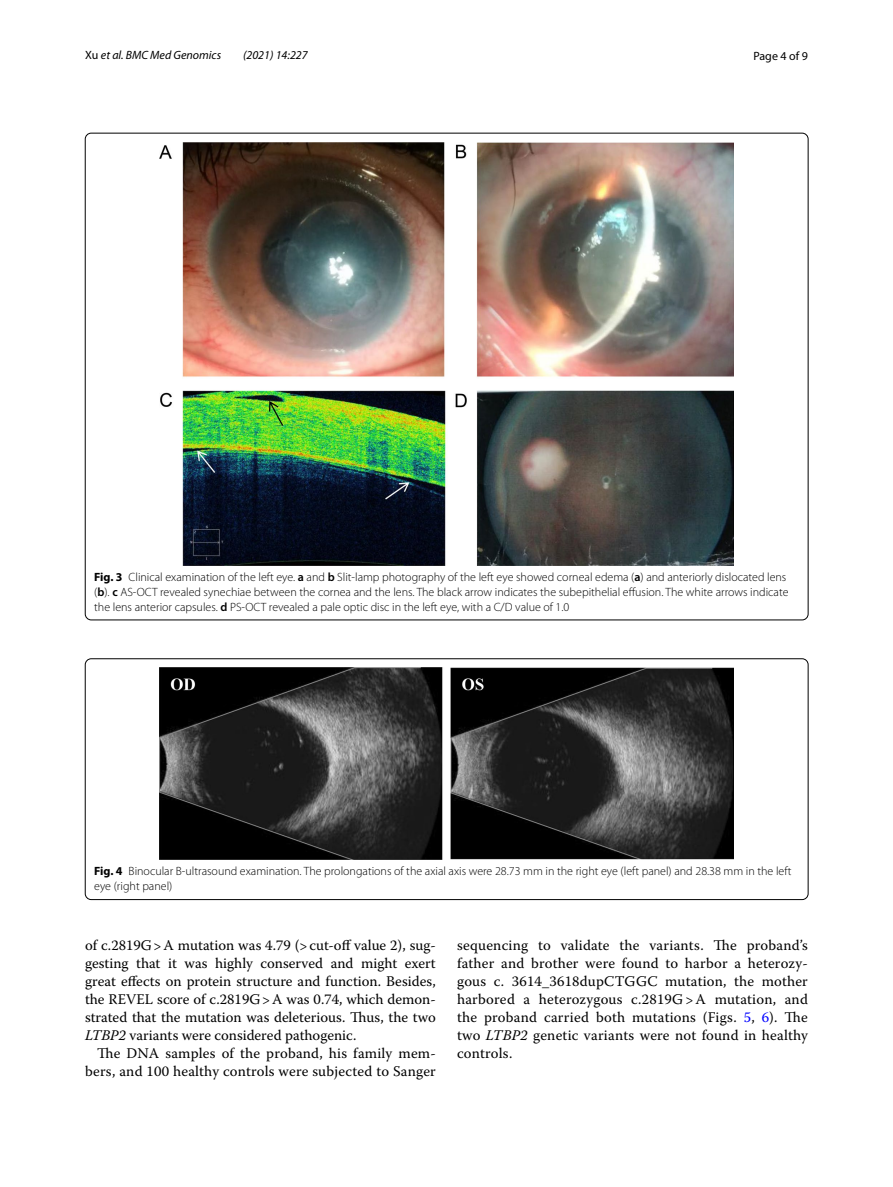
<style>
.page{position:relative;width:893px;height:1187px;background:#fff}
.page>*{position:absolute;margin:0;border:0;box-sizing:border-box;transform-origin:0 0}
.t1{font:14.7px/18px "Warnock Pro";letter-spacing:.015em;color:#000;text-align:justify}
.t2{font:300 12px/15px "Myriad Pro";color:#000}
.t3{font:italic 12px "Myriad Pro";color:#000}
.t4{font:12px "Myriad Pro";color:#000}
.s1{font-style:normal}
.s2{font-weight:700}
.s3{font-weight:600}
.s4{font-style:italic}
.s5{color:#00f}
</style>
<div class="page">
<img style="left:160px;top:142px;width:574px;height:423px">
<img style="left:160px;top:667px;width:574px;height:192px">
<div style="left:85px;top:658px;width:723px;height:241px;border:1px solid #000;border-radius:6px"></div>
<p class="t3" style="left:85px;top:48px;width:138px"><span class="s1">Xu</span> et al. BMC Med Genomics</p>
<p class="t3" style="left:243px;top:48px;width:66px">(2021) 14:227</p>
<p class="t4" style="left:753px;top:48px;width:56px">Page 4 of 9</p>
<p class="t2" style="left:94px;top:569px;width:696px"><span class="s2">Fig. 3</span> Clinical examination of the left eye. <span class="s3">a</span> and <span class="s3">b</span> Slit-lamp photography of the left eye showed corneal edema (<span class="s3">a</span>) and anteriorly dislocated lens (<span class="s3">b</span>). <span class="s3">c</span> AS-OCT revealed synechiae between the cornea and the lens. The black arrow indicates the subepithelial effusion. The white arrows indicate the lens anterior capsules. <span class="s3">d</span> PS-OCT revealed a pale optic disc in the left eye, with a C/D value of 1.0</p>
<p class="t2" style="left:94px;top:863px;width:699px"><span class="s2">Fig. 4</span> Binocular B-ultrasound examination. The prolongations of the axial axis were 28.73 mm in the right eye (left panel) and 28.38 mm in the left eye (right panel)</p>
<p class="t1" style="left:85px;top:935px;width:352px">of c.2819G&gt;A mutation was 4.79 (&gt;cut-off value 2), sug&shy;gesting that it was highly conserved and might exert great effects on protein structure and function. Besides, the REVEL score of c.2819G&gt;A was 0.74, which demon&shy;strated that the mutation was deleterious. Thus, the two <span class="s4">LTBP2</span> variants were considered pathogenic.</p>
<p class="t1" style="left:85px;top:1043px;width:352px;text-align:right">The DNA samples of the proband, his family mem&shy;bers, and 100 healthy controls were subjected to Sanger</p>
<p class="t1" style="left:457px;top:935px;width:352px">sequencing to validate the variants. The proband’s father and brother were found to harbor a heterozy&shy;gous c. 3614_3618dupCTGGC mutation, the mother harbored a heterozygous c.2819G &gt; A mutation, and the proband carried both mutations (Figs. <span class="s5">5</span>, <span class="s5">6</span>). The two <span class="s4">LTBP2</span> genetic variants were not found in healthy controls.</p>
</div>
